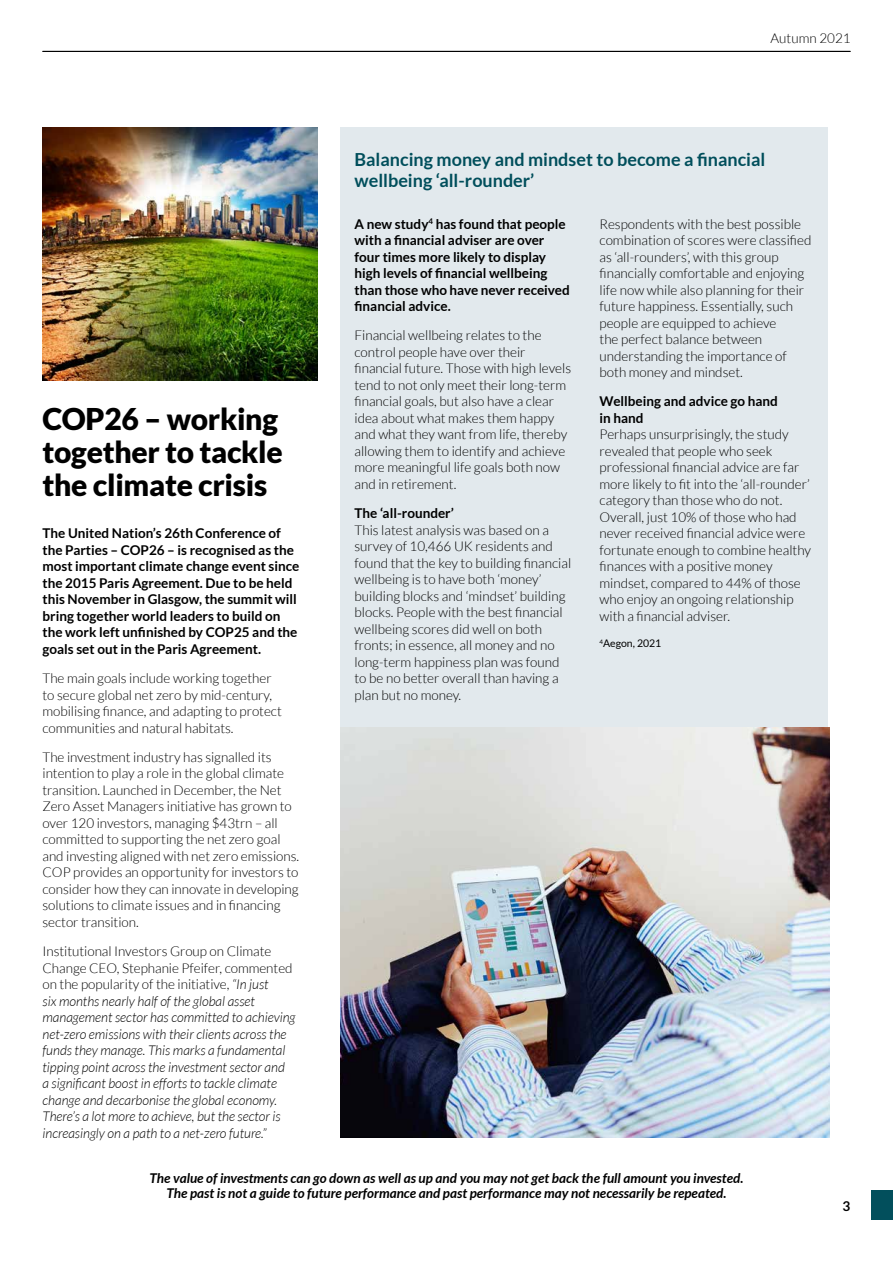
<style>
.page{position:relative;width:893px;height:1263px;background:#fff}
.page>*{position:absolute;margin:0;border:0;box-sizing:border-box;transform-origin:0 0}
.t1{font:900 30px/33px "Lato";letter-spacing:-.01em;color:#000}
.t2{font:700 18px/21px "Lato";color:#004e5b}
.t3{font:300 13.5px/16.5px "Lato";color:#000}
.t4{font:700 13.5px/16.5px "Lato";color:#000}
.t5{font:italic 300 13.5px/16.5px "Lato";letter-spacing:-.005em;color:#000}
.t6{font:italic 700 13.5px/15px "Lato";color:#000;text-align:center}
.t7{font:10.5px "Lato";color:#000}
.s1{font-style:normal}
</style>
<div class="page">
<div style="left:872px;top:1191px;width:21px;height:29px;background:#004e5b"></div>
<hr style="left:43px;top:51px;width:807px;height:1px;background:#000">
<div style="left:340px;top:128px;width:488px;height:1009px;background:#e2e9ed"></div>
<img style="left:43px;top:128px;width:275px;height:253px">
<img style="left:340px;top:727px;width:489px;height:410px">
<p class="t3" style="left:771px;top:29px;width:82px">Autumn 2021</p>
<h1 class="t1" style="left:43px;top:402px;width:242px">COP26 – working together to tackle the climate crisis</h1>
<p class="t4" style="left:43px;top:525px;width:258px">The United Nation’s 26th Conference of the Parties – COP26 – is recognised as the most important climate change event since the 2015 Paris Agreement. Due to be held this November in Glasgow, the summit will bring together world leaders to build on the work left unfinished by COP25 and the goals set out in the Paris Agreement.</p>
<p class="t3" style="left:43px;top:670px;width:241px">The main goals include working together to secure global net zero by mid-century, mobilising finance, and adapting to protect communities and natural habitats.</p>
<p class="t3" style="left:43px;top:749px;width:258px">The investment industry has signalled its intention to play a role in the global climate transition. Launched in December, the Net Zero Asset Managers initiative has grown to over 120 investors, managing $43trn – all committed to supporting the net zero goal and investing aligned with net zero emissions.<br>COP provides an opportunity for investors to consider how they can innovate in developing solutions to climate issues and in financing sector transition.</p>
<p class="t5" style="left:43px;top:943px;width:255px"><span class="s1">Institutional Investors Group on Climate Change CEO, Stephanie Pfeifer, commented on the popularity of the initiative,</span> “In just<br>six months nearly half of the global asset management sector has committed to achieving net-zero emissions with their clients across the funds they manage. This marks a fundamental tipping point across the investment sector and<br>a significant boost in efforts to tackle climate change and decarbonise the global economy.<br>There’s a lot more to achieve, but the sector is increasingly on a path to a net-zero future.”</p>
<h2 class="t2" style="left:354px;top:148px;width:412px">Balancing money and mindset to become a financial wellbeing ‘all-rounder’</h2>
<p class="t4" style="left:354px;top:215px;width:217px">A new study<sup>4</sup> has found that people with a financial adviser are over four times more likely to display high levels of financial wellbeing than those who have never received financial advice.</p>
<p class="t3" style="left:354px;top:327px;width:218px">Financial wellbeing relates to the control people have over their financial future. Those with high levels tend to not only meet their long-term financial goals, but also have a clear idea about what makes them happy and what they want from life, thereby allowing them to identify and achieve more meaningful life goals both now and in retirement.</p>
<p class="t4" style="left:354px;top:505px;width:101px">The ‘all-rounder’</p>
<p class="t3" style="left:354px;top:522px;width:218px">This latest analysis was based on a survey of 10,466 UK residents and found that the key to building financial wellbeing is to have both ‘money’ building blocks and ‘mindset’ building blocks. People with the best financial wellbeing scores did well on both fronts; in essence, all money and no long-term happiness plan was found to be no better overall than having a plan but no money.</p>
<p class="t3" style="left:599px;top:216px;width:213px">Respondents with the best possible combination of scores were classified as ‘all-rounders’, with this group financially comfortable and enjoying life now while also planning for their future happiness. Essentially, such people are equipped to achieve<br>the perfect balance between understanding the importance of both money and mindset.</p>
<p class="t4" style="left:599px;top:393px;width:180px">Wellbeing and advice go hand in hand</p>
<p class="t3" style="left:599px;top:426px;width:213px">Perhaps unsurprisingly, the study revealed that people who seek professional financial advice are far more likely to fit into the ‘all-rounder’ category than those who do not.<br>Overall, just 10% of those who had never received financial advice were fortunate enough to combine healthy finances with a positive money mindset, compared to 44% of those who enjoy an ongoing relationship with a financial adviser.</p>
<p class="t7" style="left:599px;top:638px;width:63px"><sup>4</sup>Aegon, 2021</p>
<p class="t6" style="left:150px;top:1171px;width:595px">The value of investments can go down as well as up and you may not get back the full amount you invested.<br>The past is not a guide to future performance and past performance may not necessarily be repeated.</p>
<p class="t4" style="left:843px;top:1198px;width:9px">3</p>
</div>
